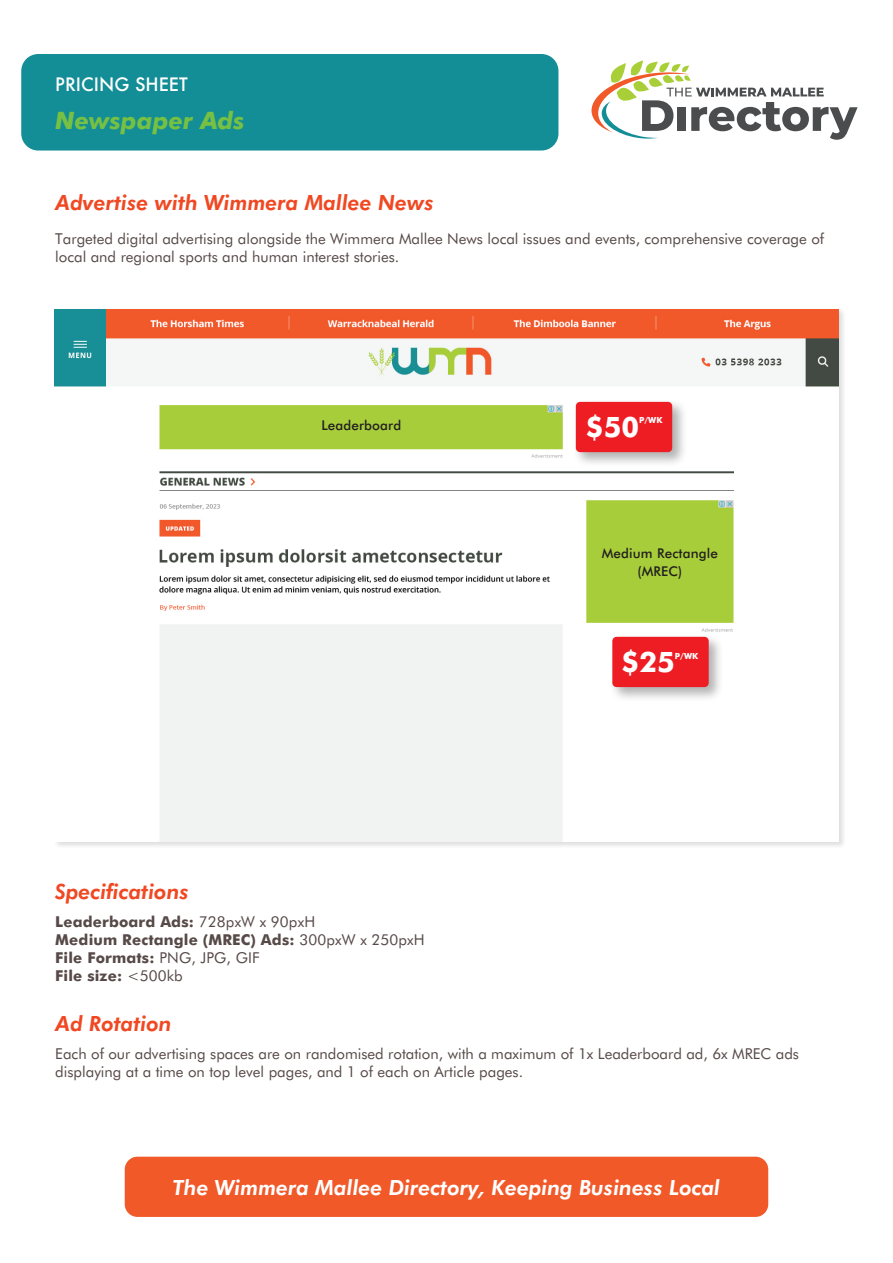
<style>
.page{position:relative;width:893px;height:1263px;background:#fff}
.page>*{position:absolute;margin:0;border:0;box-sizing:border-box;transform-origin:0 0}
.t1{font:700 28.2px "Futura BT";color:#fff}
.t2{font:italic 700 24px "Futura BT";color:#76c043}
.t3{font:italic 800 21px "Futura BT";color:#f04822}
.t4{font:italic 800 21px "Futura BT";color:#fff}
.t5{font:500 18px "Futura";color:#fff}
.t6{font:15px/18px "Futura BT";color:#564947}
.t7{font:700 15px/18px "Futura BT";letter-spacing:.01em;color:#564947}
.t8{font:500 13.5px/18px "Futura BT";letter-spacing:.01em;color:#231f20;text-align:center}
.t9{font:700 8.4px "Futura BT";color:#fff}
.s1{font-weight:400}
</style>
<div class="page">
<div style="left:21px;top:54px;width:537px;height:97px;background:#138d96;border-radius:17px"></div>
<div style="left:125px;top:1157px;width:643px;height:60px;background:#f15929;border-radius:13px"></div>
<svg style="left:591px;top:60px;width:267px;height:80px"></svg>
<div style="left:53px;top:307px;width:794px;height:543px;background:#231f20;opacity:.15"></div>
<img style="left:55px;top:309px;width:784px;height:533px">
<div style="left:609px;top:634px;width:115px;height:68px;background:#231f20;opacity:.35"></div>
<div style="left:612px;top:637px;width:97px;height:50px;background:#ee1d23;border-radius:4px"></div>
<div style="left:573px;top:399px;width:114px;height:68px;background:#231f20;opacity:.35"></div>
<div style="left:576px;top:402px;width:96px;height:50px;background:#ee1d23;border-radius:4px"></div>
<p class="t5" style="left:55px;top:72px;width:134px">PRICING SHEET</p>
<h2 class="t2" style="left:55px;top:106px;width:191px">Newspaper Ads</h2>
<h3 class="t3" style="left:55px;top:189px;width:380px">Advertise with Wimmera Mallee News</h3>
<p class="t6" style="left:55px;top:229px;width:770px">Targeted digital advertising alongside the Wimmera Mallee News local issues and events, comprehensive coverage of local and regional sports and human interest stories.</p>
<p class="t8" style="left:321px;top:416px;width:81px">Leaderboard</p>
<h1 class="t1" style="left:586px;top:410px;width:54px">$50</h1>
<p class="t9" style="left:639px;top:415px;width:25px">P/WK</p>
<p class="t8" style="left:602px;top:544px;width:118px">Medium Rectangle (MREC)</p>
<h3 class="t3" style="left:55px;top:879px;width:135px">Specifications</h3>
<p class="t7" style="left:55px;top:913px;width:371px">Leaderboard Ads: <span class="s1">728pxW x 90pxH<br></span>Medium Rectangle (MREC) Ads: <span class="s1">300pxW x 250pxH<br></span>File Formats: <span class="s1">PNG, JPG, GIF<br></span>File size: <span class="s1">&lt;500kb</span></p>
<h3 class="t3" style="left:55px;top:1011px;width:118px">Ad Rotation</h3>
<h1 class="t1" style="left:622px;top:645px;width:54px">$25</h1>
<p class="t9" style="left:675px;top:650px;width:25px">P/WK</p>
<p class="t6" style="left:55px;top:1045px;width:745px">Each of our advertising spaces are on randomised rotation, with a maximum of 1x Leaderboard ad, 6x MREC ads displaying at a time on top level pages, and 1 of each on Article pages.</p>
<h3 class="t4" style="left:173px;top:1175px;width:549px">The Wimmera Mallee Directory, Keeping Business Local</h3>
</div>
